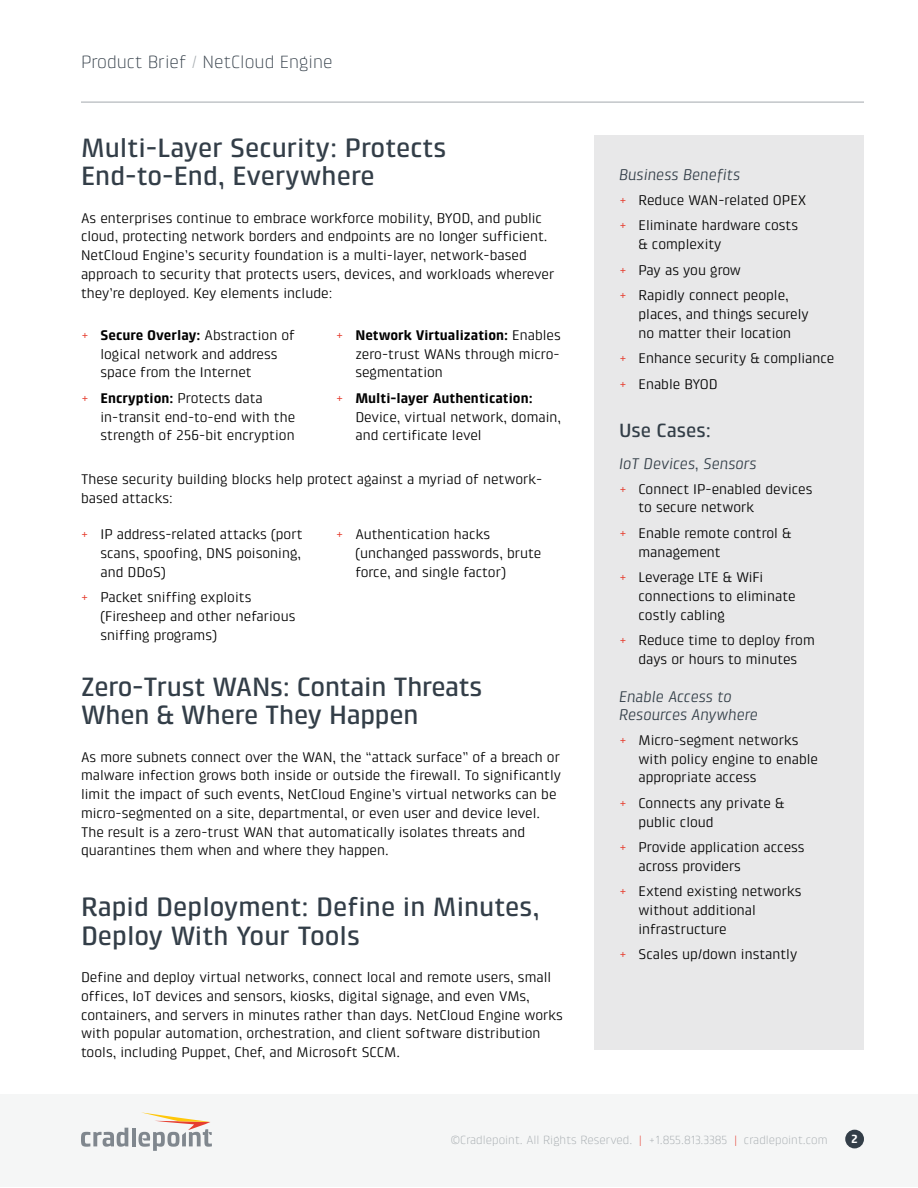
<style>
.page{position:relative;width:918px;height:1188px;background:#fff}
.page>*{position:absolute;margin:0;border:0;box-sizing:border-box;transform-origin:0 0}
.t1{font:500 27px/28.5px "Klint Pro";color:#333e48}
.t2{font:500 19.5px "Klint Pro";color:#333e48}
.t3{font:300 18px "Klint LT Pro";color:#333e48}
.t4{font:italic 15.75px/18px "Klint Pro";color:#333e48}
.t5{font:14.25px/18.8px "Klint Pro";color:#000}
.t6{font:300 12px "Klint LT Pro";color:#a3a9ad}
.t7{font:700 12px "Klint Pro";color:#fff}
.s1{color:#a3a9ad}
.s2{color:#e63e30}
.s3{font-weight:700}
</style>
<div class="page">
<div style="left:0;top:1094px;width:918px;height:93px;background:#f5f6f6"></div>
<svg style="left:81px;top:1128px;width:47px;height:19px"></svg>
<hr style="left:132px;top:1128px;width:4px;height:18px;background:#80878e">
<svg style="left:138px;top:1112px;width:74px;height:39px"></svg>
<div style="left:845px;top:1130px;width:19px;height:18px;background:#333e48;border-radius:50%"></div>
<hr style="left:81px;top:102px;width:783px;height:1px;background:#a3a9ad">
<div style="left:594px;top:135px;width:270px;height:915px;background:#e8e8e9"></div>
<p class="t3" style="left:81px;top:52px;width:253px">Product Brief <span class="s1">/</span> NetCloud Engine</p>
<h1 class="t1" style="left:81px;top:133px;width:367px">Multi-Layer Security: Protects<br>End-to-End, Everywhere</h1>
<p class="t5" style="left:81px;top:208px;width:475px">As enterprises continue to embrace workforce mobility, BYOD, and public cloud, protecting network borders and endpoints are no longer sufficient.<br>NetCloud Engine’s security foundation is a multi-layer, network-based approach to security that protects users, devices, and workloads wherever they’re deployed. Key elements include:</p>
<p class="t5" style="left:100px;top:325px;width:196px;text-indent:-19px"><span class="s2">+</span> <span class="s3">Secure Overlay:</span> Abstraction of logical network and address space from the Internet</p>
<p class="t5" style="left:100px;top:388px;width:196px;text-indent:-19px"><span class="s2">+</span> <span class="s3">Encryption:</span> Protects data in-transit end-to-end with the strength of 256-bit encryption</p>
<p class="t5" style="left:355px;top:325px;width:207px;text-align:justify;text-indent:-19px"><span class="s2">+</span> <span class="s3">Network Virtualization:</span> Enables zero-trust WANs through micro&shy;segmentation</p>
<p class="t5" style="left:355px;top:388px;width:207px;text-indent:-19px"><span class="s2">+</span> <span class="s3">Multi-layer Authentication:<br></span>Device, virtual network, domain, and certificate level</p>
<p class="t5" style="left:81px;top:470px;width:463px">These security building blocks help protect against a myriad of network&shy;based attacks:</p>
<p class="t5" style="left:100px;top:525px;width:204px;text-align:justify;text-indent:-19px"><span class="s2">+</span> IP address-related attacks (port scans, spoofing, DNS poisoning, and DDoS)</p>
<p class="t5" style="left:100px;top:588px;width:197px;text-indent:-19px"><span class="s2">+</span> Packet sniffing exploits (Firesheep and other nefarious sniffing programs)</p>
<p class="t5" style="left:355px;top:525px;width:187px;text-indent:-19px"><span class="s2">+</span> Authentication hacks (unchanged passwords, brute force, and single factor)</p>
<h1 class="t1" style="left:81px;top:672px;width:403px">Zero-Trust WANs: Contain Threats<br>When &amp; Where They Happen</h1>
<p class="t5" style="left:81px;top:747px;width:482px">As more subnets connect over the WAN, the “attack surface” of a breach or malware infection grows both inside or outside the firewall. To significantly limit the impact of such events, NetCloud Engine’s virtual networks can be micro-segmented on a site, departmental, or even user and device level.<br>The result is a zero-trust WAN that automatically isolates threats and quarantines them when and where they happen.</p>
<h1 class="t1" style="left:81px;top:893px;width:460px">Rapid Deployment: Define in Minutes,<br>Deploy With Your Tools</h1>
<p class="t5" style="left:81px;top:968px;width:484px">Define and deploy virtual networks, connect local and remote users, small offices, IoT devices and sensors, kiosks, digital signage, and even VMs, containers, and servers in minutes rather than days. NetCloud Engine works with popular automation, orchestration, and client software distribution tools, including Puppet, Chef, and Microsoft SCCM.</p>
<p class="t4" style="left:619px;top:166px;width:123px">Business Benefits</p>
<p class="t5" style="left:619px;top:187px;width:189px;line-height:25.5px"><span class="s2">+</span> Reduce WAN-related OPEX <span class="s2">+</span> Eliminate hardware costs</p>
<p class="t5" style="left:619px;top:231px;width:171px;line-height:25.5px;text-indent:19px">&amp; complexity<br><span class="s2">+</span> Pay as you grow<br><span class="s2">+</span> Rapidly connect people,</p>
<p class="t5" style="left:638px;top:305px;width:172px">places, and things securely no matter their location</p>
<p class="t5" style="left:619px;top:345px;width:217px;line-height:25.5px"><span class="s2">+</span> Enhance security &amp; compliance <span class="s2">+</span> Enable BYOD</p>
<h2 class="t2" style="left:619px;top:420px;width:94px">Use Cases:</h2>
<p class="t4" style="left:619px;top:454px;width:139px">IoT Devices, Sensors</p>
<p class="t5" style="left:638px;top:479px;width:176px;text-indent:-19px"><span class="s2">+</span> Connect IP-enabled devices to secure network</p>
<p class="t5" style="left:638px;top:524px;width:155px;text-indent:-19px"><span class="s2">+</span> Enable remote control &amp; management</p>
<p class="t5" style="left:638px;top:568px;width:159px;text-indent:-19px"><span class="s2">+</span> Leverage LTE &amp; WiFi connections to eliminate costly cabling</p>
<p class="t5" style="left:619px;top:631px;width:197px;text-align:center"><span class="s2">+</span> Reduce time to deploy from days or hours to minutes</p>
<p class="t4" style="left:619px;top:688px;width:141px">Enable Access to<br>Resources Anywhere</p>
<p class="t5" style="left:638px;top:731px;width:181px;text-indent:-19px"><span class="s2">+</span> Micro-segment networks with policy engine to enable appropriate access</p>
<p class="t5" style="left:638px;top:794px;width:148px;text-indent:-19px"><span class="s2">+</span> Connects any private &amp; public cloud</p>
<p class="t5" style="left:638px;top:838px;width:168px;text-indent:-19px"><span class="s2">+</span> Provide application access across providers</p>
<p class="t5" style="left:638px;top:882px;width:165px;text-indent:-19px"><span class="s2">+</span> Extend existing networks without additional infrastructure</p>
<p class="t5" style="left:619px;top:945px;width:180px"><span class="s2">+</span> Scales up/down instantly</p>
<p class="t6" style="left:451px;top:1133px;width:378px">©Cradlepoint. All Rights Reserved. <span class="s2">|</span> +1.855.813.3385 <span class="s2">|</span> cradlepoint.com</p>
<p class="t7" style="left:851px;top:1132px;width:8px">2</p>
</div>
